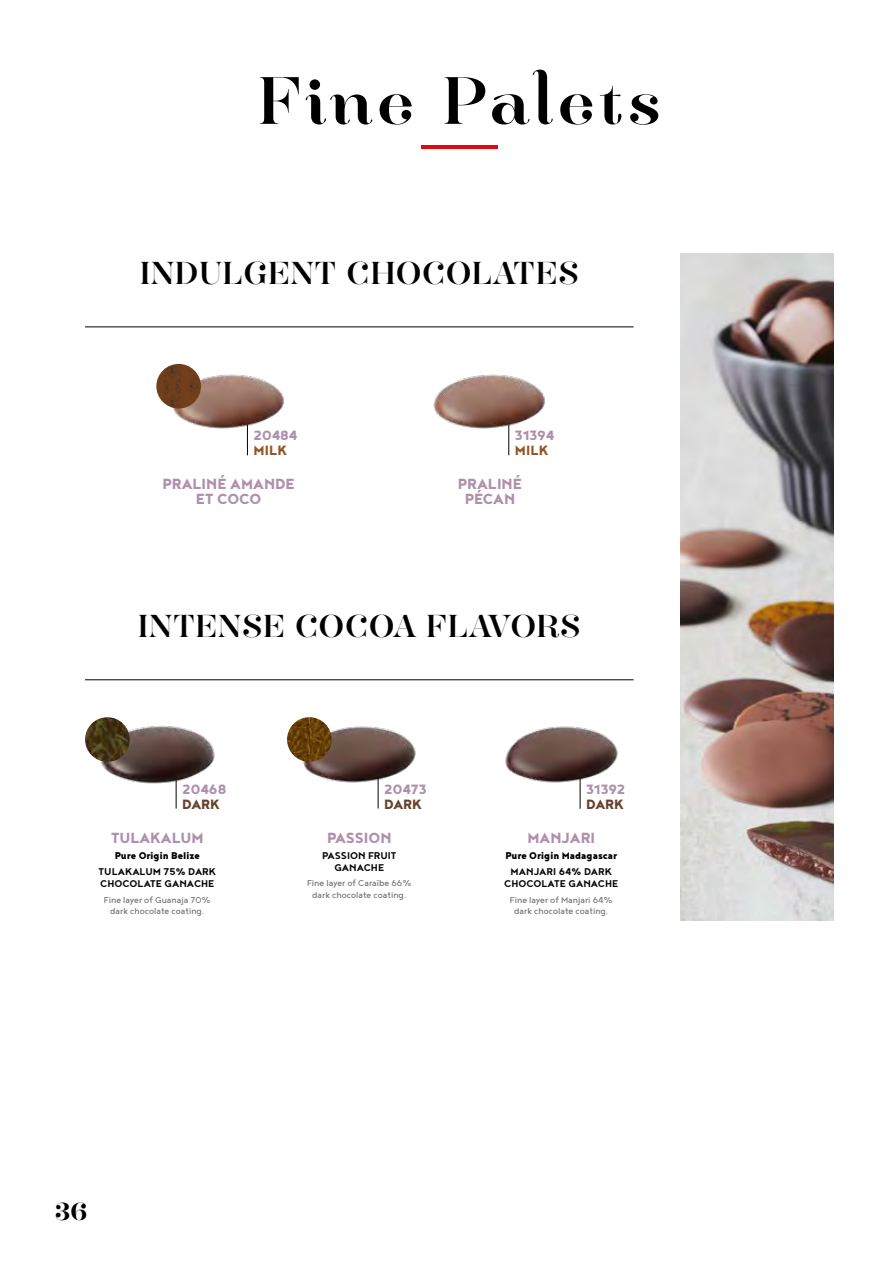
<style>
.page{position:relative;width:893px;height:1263px;background:#fff}
.page>*{position:absolute;margin:0;border:0;box-sizing:border-box;transform-origin:0 0}
.t1{font:57px "Hera Big";letter-spacing:.09em;color:#000}
.t2{font:27px "Hera Big";letter-spacing:.025em;color:#000}
.t3{font:600 21px "Hera Big";color:#000}
.t4{font:800 18px/15px "Noyh Geometric";color:#af90ac;text-align:center}
.t5{font:800 16.5px "Noyh Geometric";color:#af90ac}
.t6{font:800 16.5px "Noyh Geometric";color:#64422d}
.t7{font:800 16.5px "Noyh Geometric";color:#925424}
.t8{font:700 12px/12px "Noyh Geometric";color:#000;text-align:center}
.t9{font:900 12px "Noyh Geometric";color:#000}
.t10{font:10.5px/11.2px "Noyh Geometric";color:#706f6f;text-align:center}
</style>
<div class="page">
<hr style="left:421px;top:145px;width:76px;height:4px;background:#e30613">
<hr style="left:85px;top:327px;width:549px;height:1px;background:#000">
<hr style="left:247px;top:405px;width:1px;height:50px;background:#000">
<img style="left:173px;top:371px;width:111px;height:60px">
<img style="left:156px;top:364px;width:45px;height:45px;border-radius:22px">
<hr style="left:508px;top:405px;width:1px;height:50px;background:#000">
<img style="left:433px;top:374px;width:112px;height:57px">
<hr style="left:85px;top:679px;width:549px;height:1px;background:#000">
<hr style="left:580px;top:759px;width:1px;height:50px;background:#000">
<img style="left:505px;top:726px;width:113px;height:60px">
<hr style="left:176px;top:759px;width:1px;height:49px;background:#000">
<img style="left:96px;top:722px;width:119px;height:67px">
<img style="left:85px;top:717px;width:45px;height:45px;border-radius:22px">
<hr style="left:378px;top:759px;width:1px;height:49px;background:#000">
<img style="left:303px;top:724px;width:113px;height:62px">
<img style="left:287px;top:717px;width:45px;height:45px;border-radius:22px">
<img style="left:680px;top:254px;width:153px;height:666px">
<h1 class="t1" style="left:258px;top:56px;width:404px">Fine Palets</h1>
<h2 class="t2" style="left:140px;top:252px;width:441px">INDULGENT CHOCOLATES</h2>
<h3 class="t5" style="left:254px;top:426px;width:45px">20484</h3>
<h3 class="t7" style="left:254px;top:441px;width:35px">MILK</h3>
<h3 class="t4" style="left:162px;top:476px;width:134px">PRALINÉ AMANDE<br>ET COCO</h3>
<h3 class="t5" style="left:515px;top:426px;width:41px">31394</h3>
<h3 class="t7" style="left:515px;top:441px;width:35px">MILK</h3>
<h3 class="t4" style="left:458px;top:476px;width:66px">PRALINÉ<br>PÉCAN</h3>
<h2 class="t2" style="left:138px;top:605px;width:444px">INTENSE COCOA FLAVORS</h2>
<h3 class="t5" style="left:182px;top:779px;width:46px">20468</h3>
<h3 class="t6" style="left:182px;top:794px;width:39px">DARK</h3>
<h3 class="t4" style="left:111px;top:829px;width:94px">TULAKALUM</h3>
<p class="t9" style="left:115px;top:848px;width:87px">Pure Origin Belize</p>
<p class="t8" style="left:99px;top:865px;width:119px;text-align:left">TULAKALUM 75% DARK<br>CHOCOLATE GANACHE</p>
<p class="t10" style="left:104px;top:894px;width:108px">Fine layer of Guanaja 70% dark chocolate coating.</p>
<h3 class="t5" style="left:384px;top:779px;width:44px">20473</h3>
<h3 class="t6" style="left:384px;top:794px;width:39px">DARK</h3>
<h3 class="t4" style="left:327px;top:829px;width:66px">PASSION</h3>
<p class="t8" style="left:322px;top:849px;width:76px">PASSION FRUIT<br>GANACHE</p>
<p class="t10" style="left:307px;top:877px;width:106px">Fine layer of Caraïbe 66% dark chocolate coating.</p>
<h3 class="t5" style="left:586px;top:779px;width:40px">31392</h3>
<h3 class="t6" style="left:586px;top:794px;width:39px">DARK</h3>
<h3 class="t4" style="left:527px;top:830px;width:69px">MANJARI</h3>
<p class="t9" style="left:505px;top:848px;width:113px">Pure Origin Madagascar</p>
<p class="t8" style="left:504px;top:865px;width:116px">MANJARI 64% DARK<br>CHOCOLATE GANACHE</p>
<p class="t10" style="left:510px;top:894px;width:104px">Fine layer of Manjari 64% dark chocolate coating.</p>
<h3 class="t3" style="left:55px;top:1195px;width:34px">36</h3>
</div>
